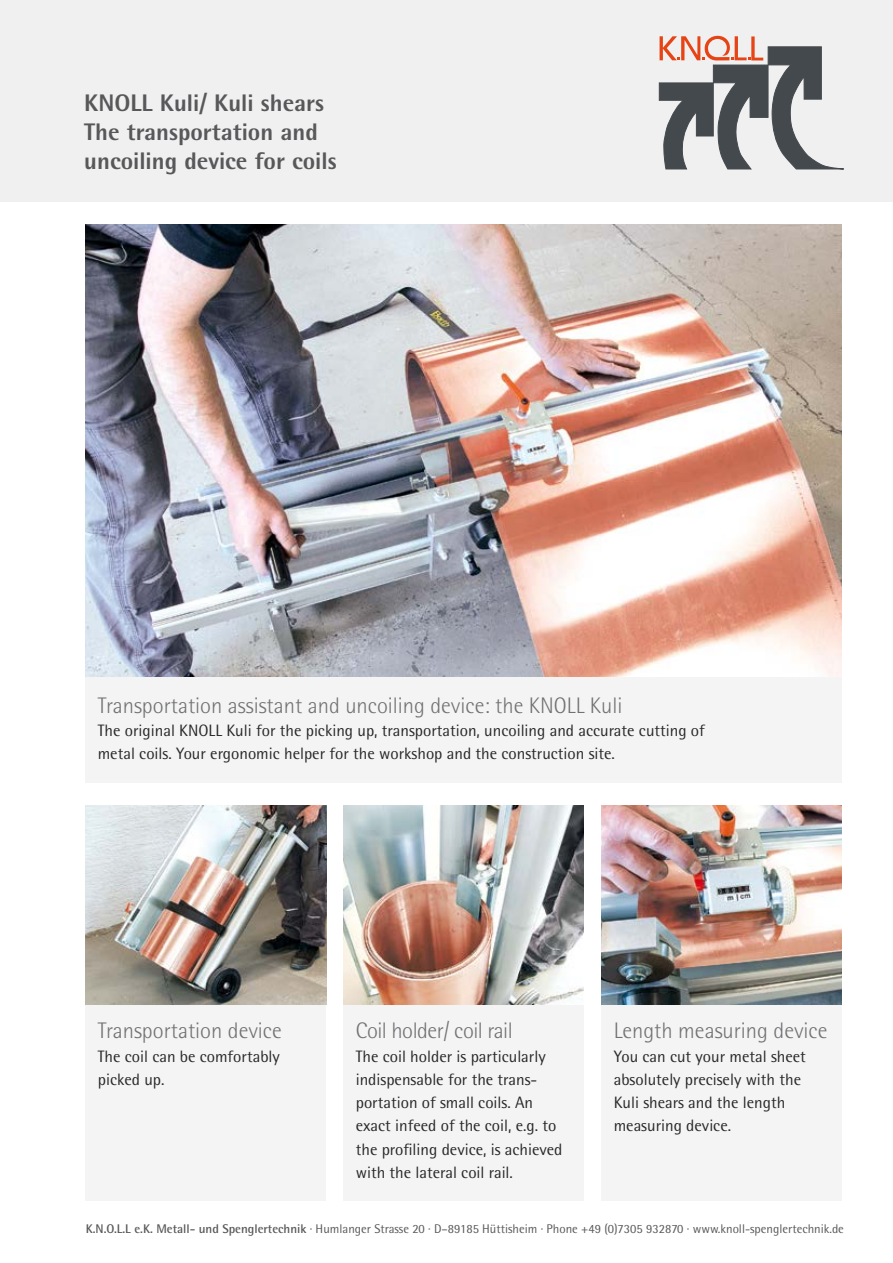
<style>
.page{position:relative;width:893px;height:1263px;background:#fff}
.page>*{position:absolute;margin:0;border:0;box-sizing:border-box;transform-origin:0 0}
.t1{font:800 24px/28.8px "Rotis Semi Sans Std";color:#58585a}
.t2{font:300 22.5px "Rotis Semi Sans Std";color:#707172}
.t3{font:300 22.5px "Rotis Semi Sans Std";letter-spacing:-.02em;color:#707172}
.t4{font:16.5px/23.2px "Rotis Semi Sans Std";color:#282829}
.t5{font:12.6px "Rotis Semi Sans Std";color:#58585a}
.s1{font-weight:700}
</style>
<div class="page">
<div style="left:85px;top:666px;width:757px;height:117px;background:#f4f4f5"></div>
<div style="left:601px;top:981px;width:241px;height:220px;background:#f4f4f5"></div>
<img style="left:601px;top:806px;width:241px;height:198px">
<div style="left:343px;top:981px;width:241px;height:220px;background:#f4f4f5"></div>
<img style="left:343px;top:806px;width:241px;height:198px">
<div style="left:85px;top:981px;width:241px;height:220px;background:#f4f4f5"></div>
<img style="left:85px;top:806px;width:241px;height:198px">
<img style="left:85px;top:225px;width:757px;height:452px">
<div style="left:0;top:0;width:893px;height:201px;background:#f0f0f1"></div>
<svg style="left:659px;top:35px;width:185px;height:134px"></svg>
<h1 class="t1" style="left:84px;top:88px;width:254px">KNOLL Kuli/ Kuli shears<br>The transportation and uncoiling device for coils</h1>
<h2 class="t2" style="left:98px;top:692px;width:526px">Transportation assistant and uncoiling device: the KNOLL Kuli</h2>
<p class="t4" style="left:98px;top:719px;width:609px">The original KNOLL Kuli for the picking up, transportation, uncoiling and accurate cutting of metal coils. Your ergonomic helper for the workshop and the construction site.</p>
<h2 class="t2" style="left:98px;top:1018px;width:186px">Transportation device</h2>
<p class="t4" style="left:98px;top:1044px;width:184px">The coil can be comfortably picked up.</p>
<h2 class="t3" style="left:356px;top:1018px;width:159px">Coil holder/ coil rail</h2>
<p class="t4" style="left:356px;top:1044px;width:208px">The coil holder is particularly indispensable for the trans&shy;portation of small coils. An exact infeed of the coil, e.g. to the profiling device, is achieved with the lateral coil rail.</p>
<h2 class="t2" style="left:614px;top:1018px;width:215px">Length measuring device</h2>
<p class="t4" style="left:614px;top:1044px;width:194px">You can cut your metal sheet absolutely precisely with the<br>Kuli shears and the length measuring device.</p>
<p class="t5" style="left:86px;top:1222px;width:760px"><span class="s1">K.N.O.L.L e.K. Metall- und Spenglertechnik</span> · Humlanger Strasse 20 · D–89185 Hüttisheim · Phone +49 (0)7305 932870 · www.knoll-spenglertechnik.de</p>
</div>
